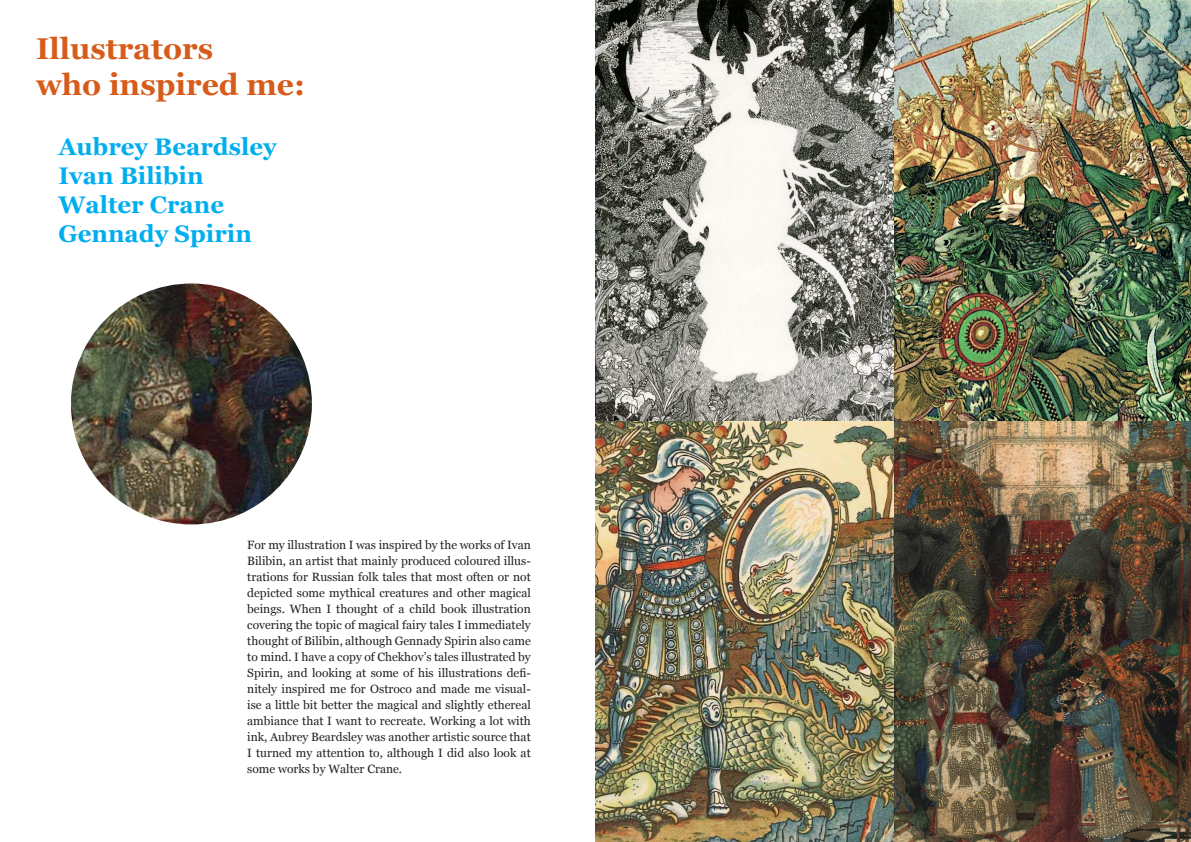
<style>
.page{position:relative;width:1191px;height:842px;background:#fff}
.page>*{position:absolute;margin:0;border:0;box-sizing:border-box;transform-origin:0 0}
.t1{font:700 30px/36px "Georgia";color:#d75c1b}
.t2{font:700 24px/28.8px "Georgia";color:#00aeef}
.t3{font:12px/16px "Georgia";color:#231f20;text-align:justify}
</style>
<div class="page">
<img style="left:71px;top:283px;width:241px;height:241px;border-radius:120px">
<img style="left:595px;top:0;width:596px;height:842px">
<h1 class="t1" style="left:36px;top:30px;width:270px">Illustrators<br>who inspired me:</h1>
<h2 class="t2" style="left:58px;top:132px;width:220px">Aubrey Beardsley<br>Ivan Bilibin<br>Walter Crane<br>Gennady Spirin</h2>
<p class="t3" style="left:247px;top:537px;width:285px">For my illustration I was inspired by the works of Ivan Bilibin, an artist that mainly produced coloured illus&shy;trations for Russian folk tales that most often or not depicted some mythical creatures and other magical beings. When I thought of a child book illustration covering the topic of magical fairy tales I immediately thought of Bilibin, although Gennady Spirin also came to mind. I have a copy of Chekhov’s tales illustrated by Spirin, and looking at some of his illustrations defi&shy;nitely inspired me for Ostroco and made me visual&shy;ise a little bit better the magical and slightly ethereal ambiance that I want to recreate. Working a lot with ink, Aubrey Beardsley was another artistic source that I turned my attention to, although I did also look at some works by Walter Crane.</p>
</div>
